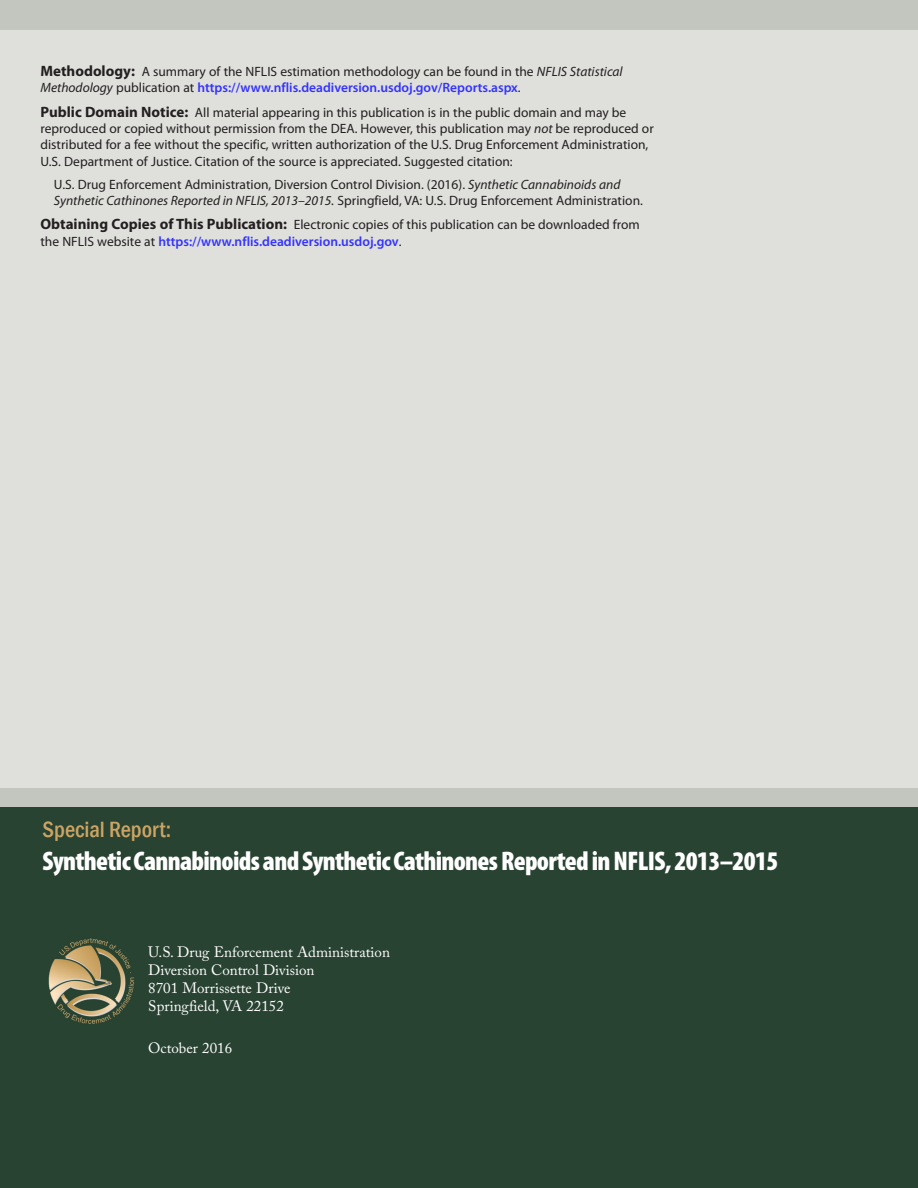
<style>
.page{position:relative;width:918px;height:1188px;background:#fff}
.page>*{position:absolute;margin:0;border:0;box-sizing:border-box;transform-origin:0 0}
.t1{font:900 condensed 27px "Myriad Pro";letter-spacing:-.025em;color:#fff}
.t2{font:500 condensed 22.8px "Franklin Gothic";color:#cca565}
.t3{font:15px "Adobe Caslon Pro";color:#fff}
.t4{font:13.5px/16.2px "Myriad Pro";color:#231f20}
.s1{font-weight:700;font-size:15px}
.s2{font-style:italic}
.s3{font-weight:600;color:#33f}
</style>
<div class="page">
<div style="left:0;top:0;width:918px;height:38px;background:#c3c5bf"></div>
<div style="left:0;top:807px;width:918px;height:381px;background:#294332"></div>
<div style="left:0;top:30px;width:918px;height:759px;background:#dfdfdc"></div>
<div style="left:0;top:789px;width:918px;height:18px;background:#c3c5bf"></div>
<p class="t4" style="left:40px;top:64px;width:584px"><span class="s1">Methodology:</span> A summary of the NFLIS estimation methodology can be found in the <span class="s2">NFLIS Statistical<br>Methodology</span> publication at <span class="s3">https://www.nflis.deadiversion.usdoj.gov/Reports.aspx</span>.</p>
<p class="t4" style="left:40px;top:105px;width:615px"><span class="s1">Public Domain Notice:</span> All material appearing in this publication is in the public domain and may be reproduced or copied without permission from the DEA. However, this publication may <span class="s2">not</span> be reproduced or distributed for a fee without the specific, written authorization of the U.S. Drug Enforcement Administration, U.S. Department of Justice. Citation of the source is appreciated. Suggested citation:</p>
<p class="t4" style="left:54px;top:176px;width:590px">U.S. Drug Enforcement Administration, Diversion Control Division. (2016). <span class="s2">Synthetic Cannabinoids and<br>Synthetic Cathinones Reported in NFLIS, 2013–2015.</span> Springfield, VA: U.S. Drug Enforcement Administration.</p>
<p class="t4" style="left:40px;top:217px;width:601px"><span class="s1">Obtaining Copies of This Publication:</span> Electronic copies of this publication can be downloaded from the NFLIS website at <span class="s3">https://www.nflis.deadiversion.usdoj.gov</span>.</p>
<p class="t2" style="left:43px;top:815px;width:130px">Special Report:</p>
<h2 class="t1" style="left:43px;top:846px;width:738px">Synthetic Cannabinoids and Synthetic Cathinones Reported in NFLIS, 2013–2015</h2>
<p class="t3" style="left:148px;top:943px;width:243px">U.S. Drug Enforcement Administration</p>
<p class="t3" style="left:148px;top:961px;width:168px">Diversion Control Division</p>
<p class="t3" style="left:148px;top:979px;width:144px">8701 Morrissette Drive</p>
<p class="t3" style="left:148px;top:997px;width:137px">Springfield, VA 22152</p>
<p class="t3" style="left:148px;top:1039px;width:85px">October 2016</p>
</div>
